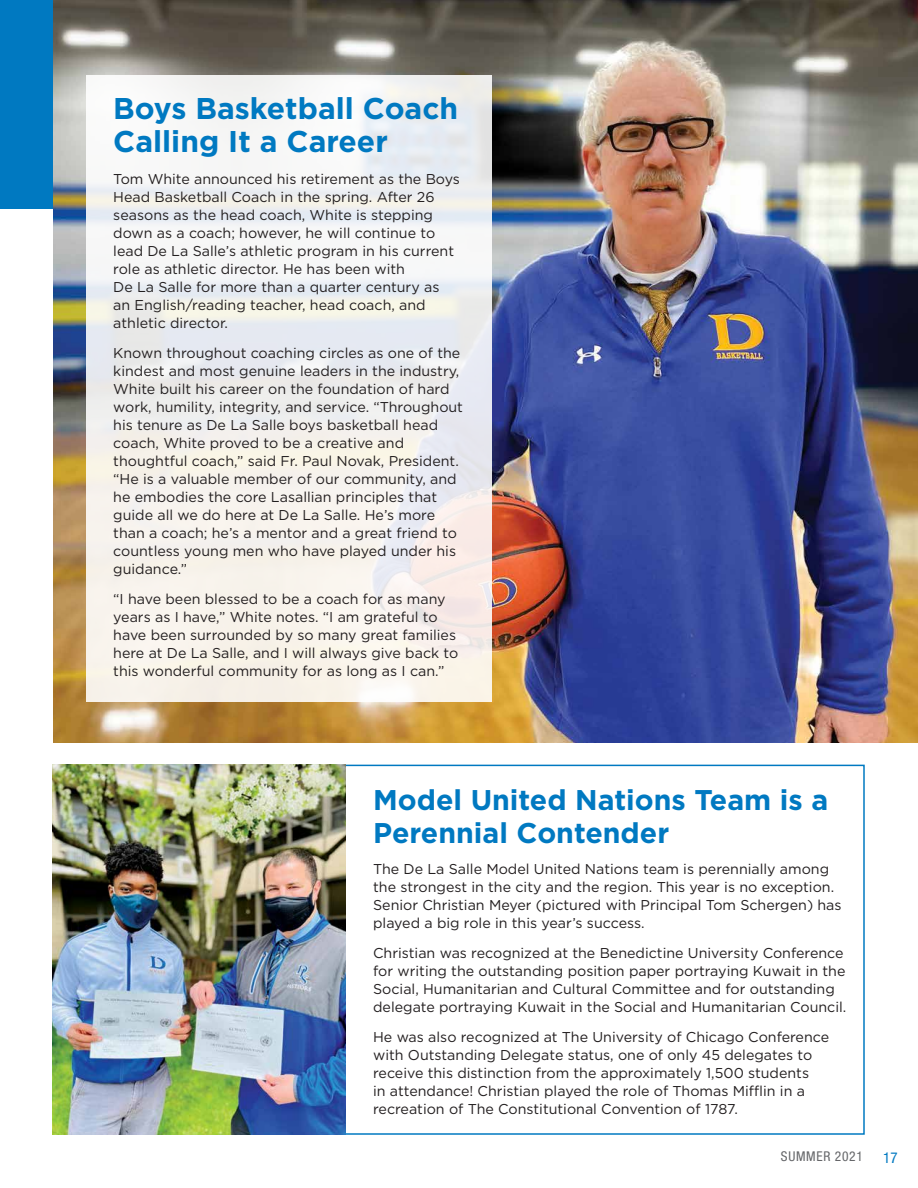
<style>
.page{position:relative;width:918px;height:1188px;background:#fff}
.page>*{position:absolute;margin:0;border:0;box-sizing:border-box;transform-origin:0 0}
.t1{font:700 30px/33px "Gotham";color:#0079c1}
.t2{font:700 28.5px/33px "Gotham";color:#0079c1}
.t3{font:condensed 15px "Helvetica Neue";color:#0079c1}
.Body_Copy{font:14.25px/18px "Gotham";color:#231f20}
.t4{font:condensed 13.5px "Helvetica Neue";letter-spacing:.05em;color:#656669}
</style>
<div class="page">
<div style="left:0;top:0;width:54px;height:208px;background:#0079c1"></div>
<img style="left:53px;top:0;width:865px;height:742px">
<div style="left:87px;top:76px;width:405px;height:626px;background:linear-gradient(to bottom,#eef2f5,#f7f0e9)"></div>
<img style="left:52px;top:765px;width:294px;height:370px">
<p class="t1" style="left:113px;top:92px;width:346px">Boys Basketball Coach<br>Calling It a Career</p>
<p class="Body_Copy" style="left:113px;top:170px;width:348px">Tom White announced his retirement as the Boys Head Basketball Coach in the spring. After 26 seasons as the head coach, White is stepping down as a coach; however, he will continue to lead De La Salle’s athletic program in his current role as athletic director. He has been with<br>De La Salle for more than a quarter century as an English/reading teacher, head coach, and athletic director.</p>
<p class="Body_Copy" style="left:113px;top:344px;width:351px">Known throughout coaching circles as one of the kindest and most genuine leaders in the industry, White built his career on the foundation of hard work, humility, integrity, and service. “Throughout his tenure as De La Salle boys basketball head coach, White proved to be a creative and thoughtful coach,” said Fr. Paul Novak, President. “He is a valuable member of our community, and he embodies the core Lasallian principles that guide all we do here at De La Salle. He’s more than a coach; he’s a mentor and a great friend to countless young men who have played under his guidance.”</p>
<p class="Body_Copy" style="left:113px;top:590px;width:346px">“I have been blessed to be a coach for as many years as I have,” White notes. “I am grateful to have been surrounded by so many great families here at De La Salle, and I will always give back to this wonderful community for as long as I can.”</p>
<p class="t2" style="left:373px;top:783px;width:457px">Model United Nations Team is a<br>Perennial Contender</p>
<p class="Body_Copy" style="left:373px;top:860px;width:470px">The De La Salle Model United Nations team is perennially among the strongest in the city and the region. This year is no exception.<br>Senior Christian Meyer (pictured with Principal Tom Schergen) has played a big role in this year’s success.</p>
<p class="Body_Copy" style="left:373px;top:944px;width:475px">Christian was recognized at the Benedictine University Conference for writing the outstanding position paper portraying Kuwait in the Social, Humanitarian and Cultural Committee and for outstanding delegate portraying Kuwait in the Social and Humanitarian Council.</p>
<p class="Body_Copy" style="left:373px;top:1028px;width:458px">He was also recognized at The University of Chicago Conference with Outstanding Delegate status, one of only 45 delegates to receive this distinction from the approximately 1,500 students<br>in attendance! Christian played the role of Thomas Mifflin in a recreation of The Constitutional Convention of 1787.</p>
<p class="t4" style="left:781px;top:1149px;width:83px">SUMMER 2021</p>
<p class="t3" style="left:883px;top:1149px;width:16px">17</p>
</div>
